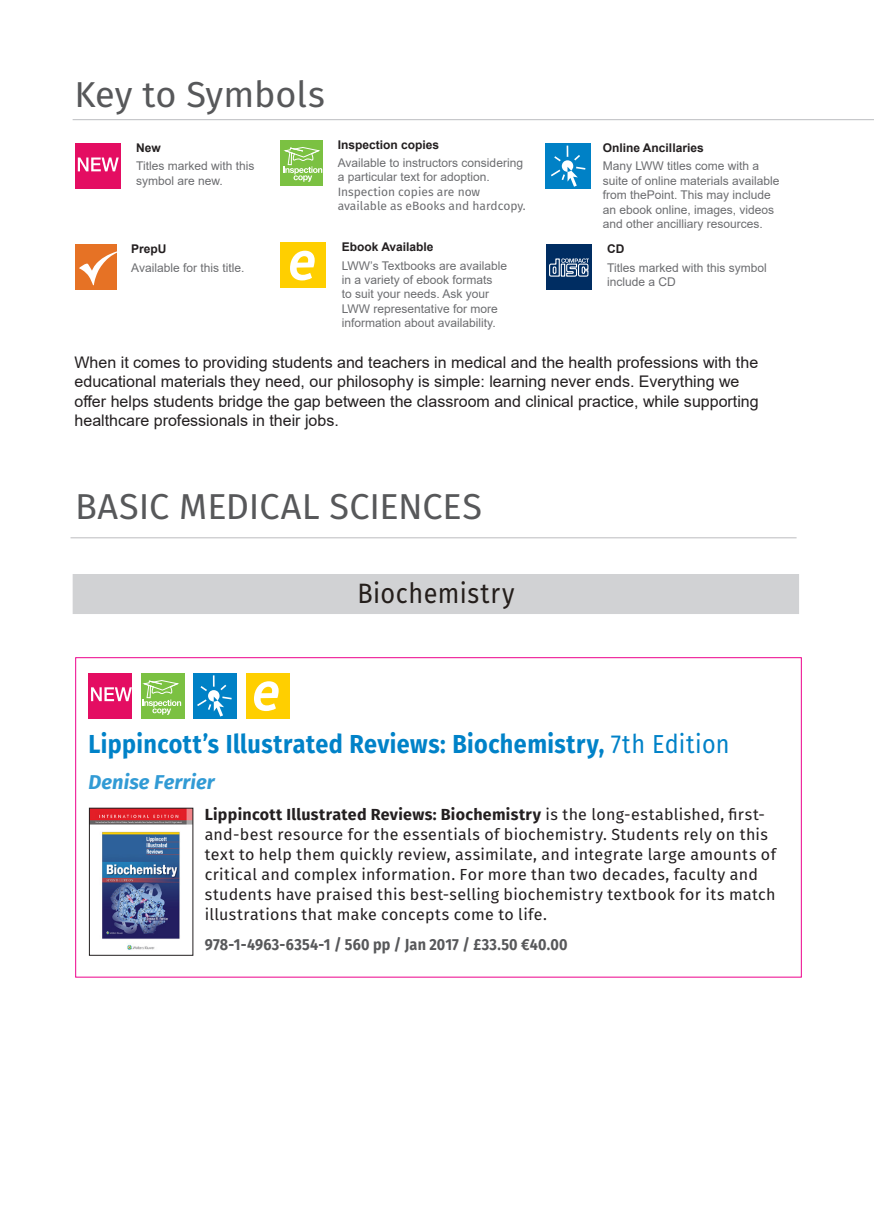
<style>
.page{position:relative;width:874px;height:1225px;background:#fff}
.page>*{position:absolute;margin:0;border:0;box-sizing:border-box;transform-origin:0 0}
.section_title{font:36px "Fira Sans";letter-spacing:-.005em;color:#57585a}
.Subhead{font:28px "Fira Sans";letter-spacing:.02em;color:#241e1b;scale:.9 1}
.Book_Title{font:700 26px "Fira Sans";letter-spacing:.02em;color:#0082c8;scale:.9 1}
.Writer{font:italic 700 20px "Fira Sans";letter-spacing:.005em;color:#329bd5}
.Body_Text__Standard{font:16px/20px "Fira Sans";letter-spacing:.02em;color:#231f20}
.t1{font:16px/19.2px "Arial";color:#231f20}
.ISBN{font:700 16px "Fira Sans";letter-spacing:.015em;color:#57585a;scale:.9 1}
.Paragraph_Style_1{font:12px/14.4px "Arial";color:#6c6d70}
.sub_title{font:700 12px "Arial";color:#231f20}
.sub_title-2{font:12px "Arial";color:#6c6d70}
.s1{font-family:"Fira Sans"}
.s2{font-weight:400}
.s3{font-weight:700}
</style>
<div class="page">
<div style="left:75px;top:143px;width:45px;height:46px;background:#e40d62"></div>
<svg style="left:78px;top:157px;width:41px;height:14px"></svg>
<div style="left:545px;top:143px;width:45px;height:46px;background:#0081c6"></div>
<svg style="left:551px;top:146px;width:34px;height:41px"></svg>
<div style="left:75px;top:244px;width:42px;height:46px;background:#e67225"></div>
<svg style="left:79px;top:251px;width:38px;height:34px"></svg>
<div style="left:280px;top:242px;width:46px;height:46px;background:#ffcf00"></div>
<svg style="left:290px;top:251px;width:24px;height:29px"></svg>
<div style="left:546px;top:244px;width:45px;height:46px;background:#002d62"></div>
<svg style="left:549px;top:258px;width:39px;height:19px"></svg>
<div style="left:73px;top:574px;width:725px;height:40px;background:#d1d2d4"></div>
<hr style="left:70px;top:537px;width:726px;height:1px;background:#bcbdc0">
<hr style="left:73px;top:119px;width:800px;height:1px;background:#bcbdc0">
<img style="left:91px;top:809px;width:100px;height:141px">
<div style="left:89px;top:807px;width:104px;height:148px;border:1px solid #231f20"></div>
<div style="left:193px;top:673px;width:44px;height:45px;background:#0081c6"></div>
<svg style="left:197px;top:675px;width:34px;height:41px"></svg>
<div style="left:246px;top:673px;width:43px;height:45px;background:#ffcf00"></div>
<svg style="left:254px;top:681px;width:24px;height:30px"></svg>
<div style="left:141px;top:673px;width:43px;height:45px;background:#7bc142"></div>
<svg style="left:142px;top:680px;width:39px;height:35px"></svg>
<div style="left:88px;top:673px;width:44px;height:45px;background:#e40d62"></div>
<svg style="left:91px;top:687px;width:41px;height:14px"></svg>
<div style="left:280px;top:140px;width:43px;height:45px;background:#7bc142"></div>
<svg style="left:283px;top:147px;width:39px;height:35px"></svg>
<p class="section_title" style="left:74px;top:67px;width:252px">Key to Symbols</p>
<p class="sub_title" style="left:136px;top:139px;width:26px">New</p>
<p class="Paragraph_Style_1" style="left:136px;top:159px;width:120px">Titles marked with this</p>
<p class="Paragraph_Style_1" style="left:136px;top:173px;width:88px">symbol are new.</p>
<p class="sub_title" style="left:131px;top:240px;width:37px">PrepU</p>
<p class="sub_title-2" style="left:131px;top:259px;width:115px">Available for this title.</p>
<p class="sub_title" style="left:337px;top:136px;width:103px">Inspection copies</p>
<p class="Paragraph_Style_1" style="left:337px;top:156px;width:189px">Available to instructors considering a particular text for adoption.<br><span class="s1">Inspection copies are now available as eBooks and hardcopy.</span></p>
<p class="sub_title" style="left:341px;top:238px;width:93px">Ebook Available</p>
<p class="Paragraph_Style_1" style="left:341px;top:258px;width:167px">LWW’s Textbooks are available in a variety of ebook formats<br>to suit your needs. Ask your<br>LWW representative for more information about availability.</p>
<p class="sub_title" style="left:602px;top:139px;width:102px">Online Ancillaries</p>
<p class="Paragraph_Style_1" style="left:602px;top:159px;width:178px">Many LWW titles come with a suite of online materials available from thePoint. This may include an ebook online, images, videos and other ancilliary resources.</p>
<p class="sub_title" style="left:607px;top:240px;width:19px">CD</p>
<p class="Paragraph_Style_1" style="left:607px;top:260px;width:161px">Titles marked with this symbol include a CD</p>
<p class="t1" style="left:74px;top:353px;width:685px">When it comes to providing students and teachers in medical and the health professions with the educational materials they need, our philosophy is simple: learning never ends. Everything we offer helps students bridge the gap between the classroom and clinical practice, while supporting healthcare professionals in their jobs.</p>
<p class="section_title" style="left:75px;top:479px;width:408px">BASIC MEDICAL SCIENCES</p>
<p class="Subhead" style="left:357px;top:572px;width:176px">Biochemistry</p>
<p class="Book_Title" style="left:88px;top:722px;width:713px">Lippincott’s Illustrated Reviews: Biochemistry, <span class="s2">7th Edition</span></p>
<p class="Writer" style="left:88px;top:764px;width:128px">Denise Ferrier</p>
<p class="Body_Text__Standard" style="left:205px;top:804px;width:572px"><span class="s3">Lippincott Illustrated Reviews: Biochemistry</span> is the long-established, first&shy;and-best resource for the essentials of biochemistry. Students rely on this text to help them quickly review, assimilate, and integrate large amounts of critical and complex information. For more than two decades, faculty and students have praised this best-selling biochemistry textbook for its match illustrations that make concepts come to life.</p>
<p class="ISBN" style="left:205px;top:931px;width:404px">978-1-4963-6354-1 / 560 pp / Jan 2017 / £33.50 €40.00</p>
</div>
